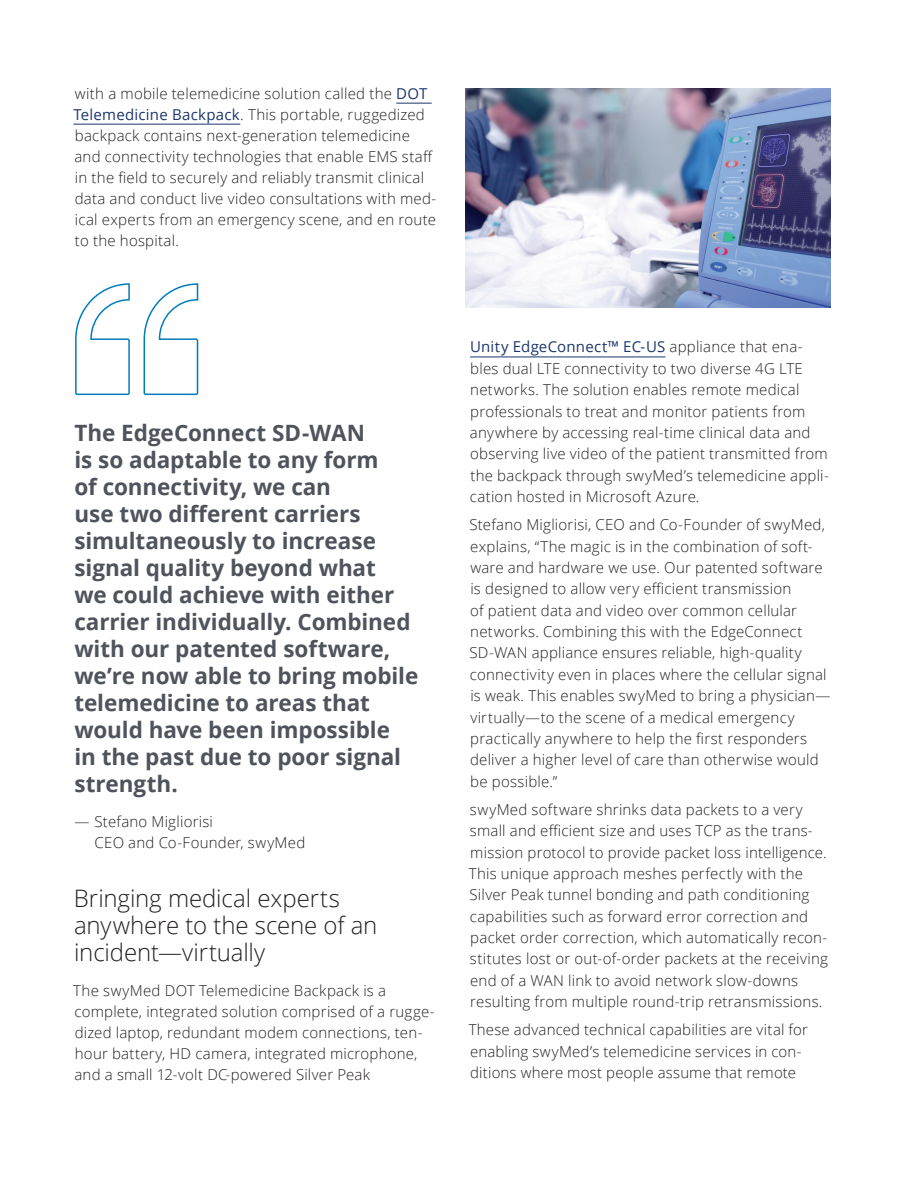
<style>
.page{position:relative;width:918px;height:1188px;background:#fff}
.page>*{position:absolute;margin:0;border:0;box-sizing:border-box;transform-origin:0 0}
.t1{font:300 24px/27px "Open Sans";letter-spacing:-.005em;color:#231f20}
.t2{font:700 22.5px/27px "Open Sans";letter-spacing:-.005em;color:#4f535c}
.t3{font:300 15px/21.3px "Open Sans";letter-spacing:.015em;color:#231f20}
.s1{font-weight:400;color:#1c366c}
</style>
<div class="page">
<hr style="left:396px;top:103px;width:36px;height:1px;background:#1c366c">
<hr style="left:73px;top:124px;width:167px;height:1px;background:#1c366c">
<svg style="left:75px;top:283px;width:124px;height:113px"></svg>
<hr style="left:470px;top:357px;width:195px;height:1px;background:#1c366c">
<img style="left:466px;top:88px;width:364px;height:219px">
<p class="t3" style="left:73px;top:82px;width:364px">with a mobile telemedicine solution called the <span class="s1">DOT Telemedicine Backpack</span>. This portable, ruggedized backpack contains next-generation telemedicine and connectivity technologies that enable EMS staff in the field to securely and reliably transmit clinical data and conduct live video consultations with med&shy;ical experts from an emergency scene, and en route to the hospital.</p>
<p class="t2" style="left:74px;top:419px;width:345px">The EdgeConnect SD-WAN<br>is so adaptable to any form<br>of connectivity, we can<br>use two different carriers simultaneously to increase signal quality beyond what<br>we could achieve with either carrier individually. Combined with our patented software, we’re now able to bring mobile telemedicine to areas that would have been impossible<br>in the past due to poor signal strength.</p>
<p class="t3" style="left:95px;top:810px;width:212px;text-indent:-20px">— Stefano Migliorisi<br>CEO and Co-Founder, swyMed</p>
<h1 class="t1" style="left:74px;top:884px;width:305px">Bringing medical experts anywhere to the scene of an incident—virtually</h1>
<p class="t3" style="left:73px;top:979px;width:363px">The swyMed DOT Telemedicine Backpack is a complete, integrated solution comprised of a rugge&shy;dized laptop, redundant modem connections, ten&shy;hour battery, HD camera, integrated microphone, and a small 12-volt DC-powered Silver Peak</p>
<p class="t3" style="left:470px;top:336px;width:360px"><span class="s1">Unity EdgeConnect™ EC-US</span> appliance that ena&shy;bles dual LTE connectivity to two diverse 4G LTE networks. The solution enables remote medical professionals to treat and monitor patients from anywhere by accessing real-time clinical data and observing live video of the patient transmitted from the backpack through swyMed’s telemedicine appli&shy;cation hosted in Microsoft Azure.</p>
<p class="t3" style="left:470px;top:514px;width:362px">Stefano Migliorisi, CEO and Co-Founder of swyMed, explains, “The magic is in the combination of soft&shy;ware and hardware we use. Our patented software is designed to allow very efficient transmission<br>of patient data and video over common cellular networks. Combining this with the EdgeConnect SD-WAN appliance ensures reliable, high-quality connectivity even in places where the cellular signal is weak. This enables swyMed to bring a physician— virtually—to the scene of a medical emergency practically anywhere to help the first responders deliver a higher level of care than otherwise would be possible.”</p>
<p class="t3" style="left:469px;top:798px;width:361px">swyMed software shrinks data packets to a very small and efficient size and uses TCP as the trans&shy;mission protocol to provide packet loss intelligence.<br>This unique approach meshes perfectly with the Silver Peak tunnel bonding and path conditioning capabilities such as forward error correction and packet order correction, which automatically recon&shy;stitutes lost or out-of-order packets at the receiving end of a WAN link to avoid network slow-downs resulting from multiple round-trip retransmissions.</p>
<p class="t3" style="left:469px;top:1019px;width:341px">These advanced technical capabilities are vital for enabling swyMed’s telemedicine services in con&shy;ditions where most people assume that remote</p>
</div>
